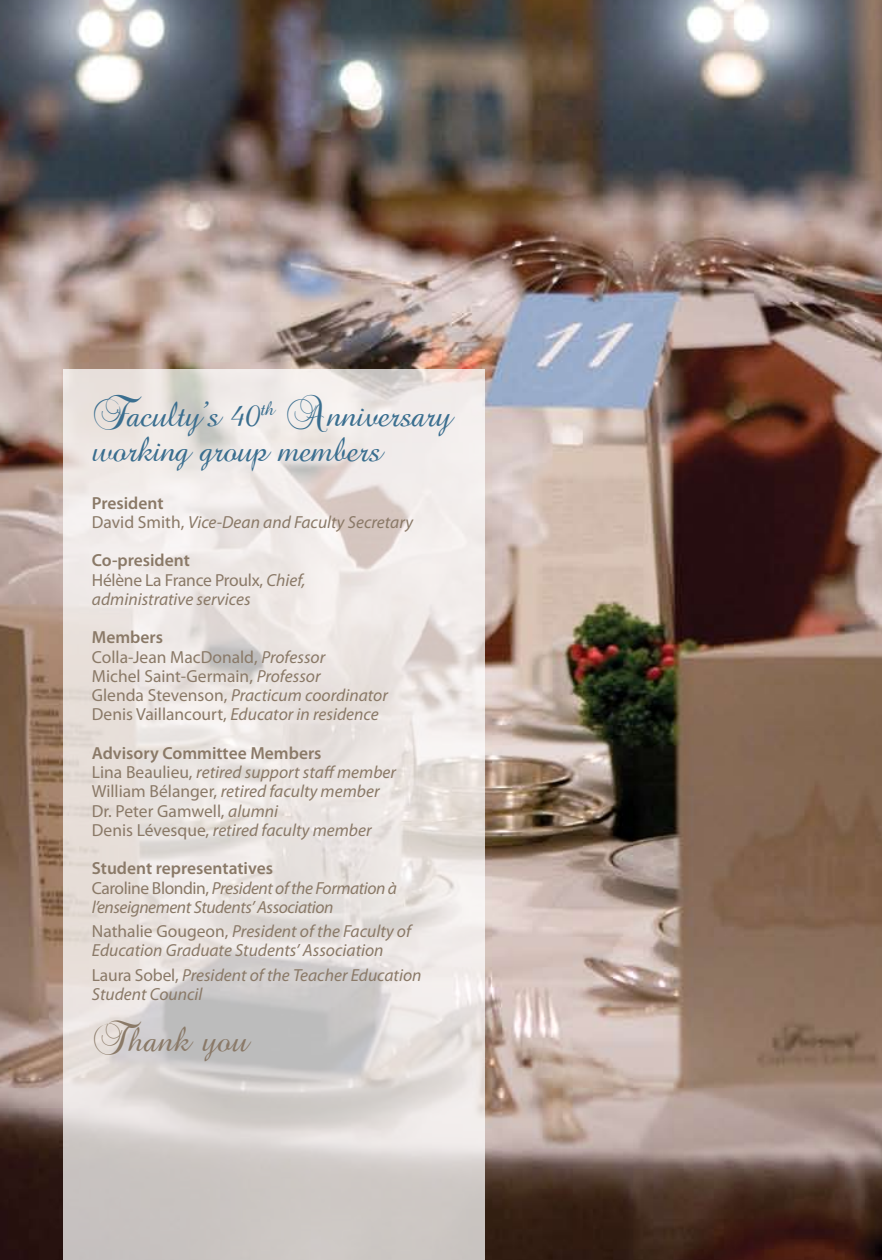
<style>
.page{position:relative;width:882px;height:1260px;background:#fff}
.page>*{position:absolute;margin:0;border:0;box-sizing:border-box;transform-origin:0 0}
.t1{font:35px/35px "Brock Script";letter-spacing:-.025em;color:#3a6e8f}
.t2{font:35px "Brock Script";color:#8a7967}
.t3{font:italic 17.5px/19.2px "Myriad Pro";letter-spacing:-.005em;color:#8a7967}
.t4{font:17.5px/19.2px "Myriad Pro";color:#8a7967}
.t5{font:italic 17.5px/19.2px "Myriad Pro";letter-spacing:-.03em;color:#8a7967}
.s1{font-weight:600;font-style:normal}
.s2{font-style:normal}
.s3{font-weight:600}
.s4{font-style:italic}
</style>
<div class="page">
<img style="left:0;top:0;width:882px;height:1260px">
<svg style="left:63px;top:369px;width:422px;height:891px;background:#e3ddda"></svg>
<h1 class="t1" style="left:92px;top:399px;width:362px">Faculty’s 40<sup>th</sup> Anniversary working group members</h1>
<p class="t3" style="left:92px;top:493px;width:323px"><span class="s1">President<br></span><span class="s2">David Smith,</span> Vice-Dean and Faculty Secretary</p>
<p class="t3" style="left:92px;top:551px;width:215px"><span class="s1">Co-president<br></span><span class="s2">Hélène La France Proulx,</span> Chief, administrative services</p>
<p class="t4" style="left:92px;top:628px;width:298px"><span class="s3">Members<br></span>Colla-Jean MacDonald, <span class="s4">Professor<br></span>Michel Saint-Germain, <span class="s4">Professor<br></span>Glenda Stevenson, <span class="s4">Practicum coordinator<br></span>Denis Vaillancourt, <span class="s4">Educator in residence</span></p>
<p class="t3" style="left:92px;top:743px;width:306px"><span class="s1">Advisory Committee Members<br></span><span class="s2">Lina Beaulieu,</span> retired support staff member <span class="s2">William Bélanger,</span> retired faculty member <span class="s2">Dr. Peter Gamwell,</span> alumni<br><span class="s2">Denis Lévesque,</span> retired faculty member</p>
<p class="t5" style="left:92px;top:859px;width:307px"><span class="s1">Student representatives<br></span><span class="s2">Caroline Blondin,</span> President of the Formation à l’enseignement Students’ Association</p>
<p class="t3" style="left:92px;top:921px;width:321px"><span class="s2">Nathalie Gougeon,</span> President of the Faculty of<br>Education Graduate Students’ Association</p>
<p class="t3" style="left:92px;top:965px;width:331px"><span class="s2">Laura Sobel,</span> President of the Teacher Education<br>Student Council</p>
<h1 class="t2" style="left:92px;top:1013px;width:158px">Thank you</h1>
</div>
